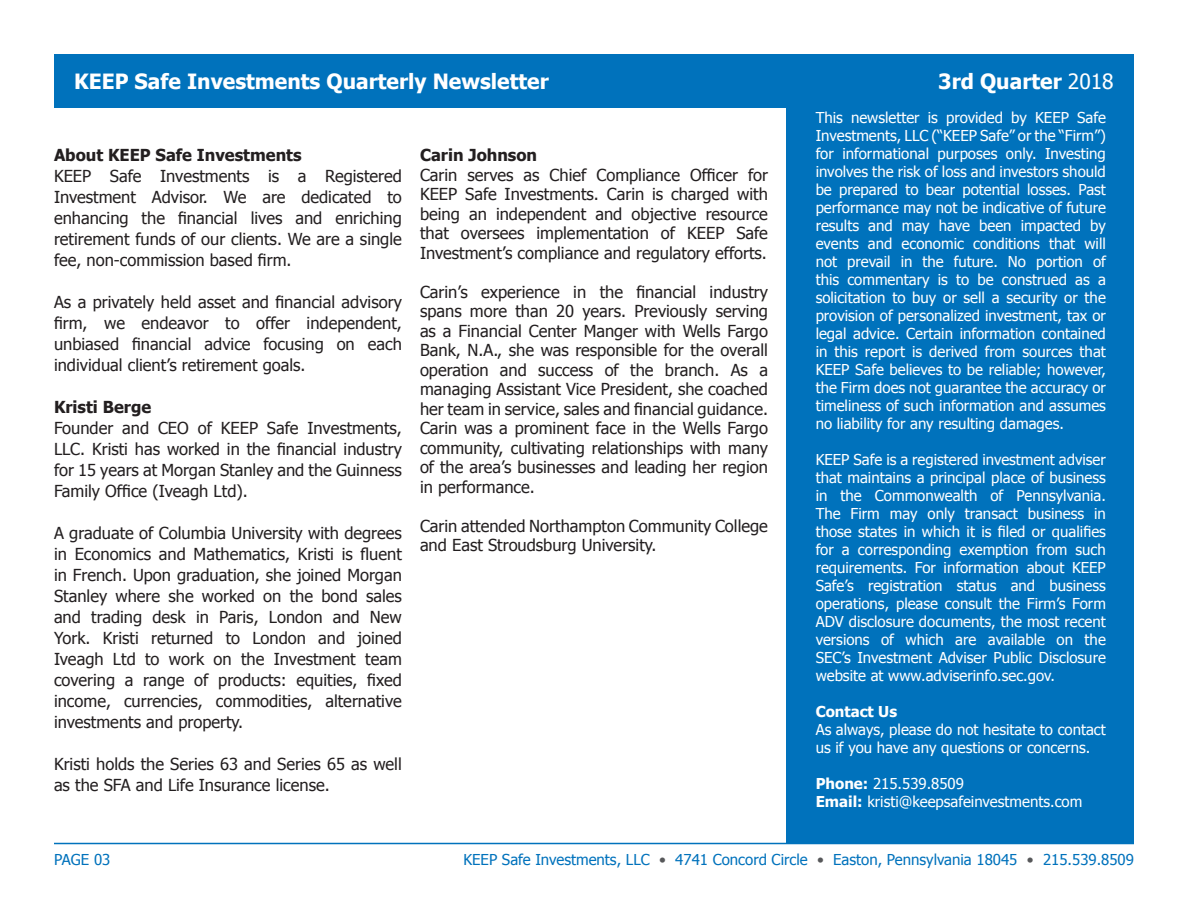
<style>
.page{position:relative;width:1188px;height:918px;background:#fff}
.page>*{position:absolute;margin:0;border:0;box-sizing:border-box;transform-origin:0 0}
.t1{font:700 21px "Tahoma";color:#fff}
.t2{font:16.5px/21px "Tahoma";color:#231f20;text-align:justify}
.t3{font:700 16.5px "Tahoma";color:#231f20}
.t4{font:15px/18px "Tahoma";color:#fff;text-align:justify}
.t5{font:15px "Tahoma";color:#0072bc}
.t6{font:700 15px "Tahoma";color:#fff}
.s1{font-weight:400}
.s2{font-weight:700}
.s3{color:#57585a}
</style>
<div class="page">
<div style="left:786px;top:87px;width:348px;height:756px;background:#0072bc"></div>
<div style="left:54px;top:54px;width:547px;height:54px;background:#0072bc"></div>
<div style="left:587px;top:54px;width:547px;height:54px;background:#0072bc"></div>
<hr style="left:54px;top:843px;width:1080px;height:1px;background:#0072bc">
<p class="t1" style="left:74px;top:67px;width:476px">KEEP Safe Investments Quarterly Newsletter</p>
<p class="t1" style="left:938px;top:67px;width:177px">3rd Quarter <span class="s1">2018</span></p>
<p class="t3" style="left:54px;top:144px;width:249px">About KEEP Safe Investments</p>
<p class="t2" style="left:54px;top:165px;width:349px">KEEP Safe Investments is a Registered Investment Advisor. We are dedicated to enhancing the financial lives and enriching retirement funds of our clients. We are a single fee, non-commission based firm.</p>
<p class="t2" style="left:54px;top:291px;width:349px">As a privately held asset and financial advisory firm, we endeavor to offer independent, unbiased financial advice focusing on each individual client’s retirement goals.</p>
<p class="t3" style="left:54px;top:396px;width:99px">Kristi Berge</p>
<p class="t2" style="left:54px;top:417px;width:349px">Founder and CEO of KEEP Safe Investments, LLC. Kristi has worked in the financial industry for 15 years at Morgan Stanley and the Guinness Family Office (Iveagh Ltd).</p>
<p class="t2" style="left:54px;top:522px;width:349px">A graduate of Columbia University with degrees in Economics and Mathematics, Kristi is fluent in French. Upon graduation, she joined Morgan Stanley where she worked on the bond sales and trading desk in Paris, London and New York. Kristi returned to London and joined Iveagh Ltd to work on the Investment team covering a range of products: equities, fixed income, currencies, commodities, alternative investments and property.</p>
<p class="t2" style="left:54px;top:753px;width:349px">Kristi holds the Series 63 and Series 65 as well as the SFA and Life Insurance license.</p>
<p class="t5" style="left:54px;top:850px;width:58px">PAGE 03</p>
<p class="t3" style="left:420px;top:144px;width:119px">Carin Johnson</p>
<p class="t2" style="left:420px;top:164px;width:350px;line-height:19.5px">Carin serves as Chief Compliance Officer for KEEP Safe Investments. Carin is charged with being an independent and objective resource that oversees implementation of KEEP Safe Investment’s compliance and regulatory efforts.</p>
<p class="t2" style="left:420px;top:281px;width:350px;line-height:19.5px">Carin’s experience in the financial industry spans more than 20 years. Previously serving as a Financial Center Manger with Wells Fargo Bank, N.A., she was responsible for the overall operation and success of the branch. As a managing Assistant Vice President, she coached her team in service, sales and financial guidance.<br>Carin was a prominent face in the Wells Fargo community, cultivating relationships with many of the area’s businesses and leading her region in performance.</p>
<p class="t2" style="left:420px;top:515px;width:350px;line-height:19.5px">Carin attended Northampton Community College and East Stroudsburg University.</p>
<p class="t4" style="left:816px;top:108px;width:292px">This newsletter is provided by KEEP Safe Investments, LLC (“KEEP Safe” or the “Firm”) for informational purposes only. Investing involves the risk of loss and investors should be prepared to bear potential losses. Past performance may not be indicative of future results and may have been impacted by events and economic conditions that will not prevail in the future. No portion of this commentary is to be construed as a solicitation to buy or sell a security or the provision of personalized investment, tax or legal advice. Certain information contained in this report is derived from sources that KEEP Safe believes to be reliable; however, the Firm does not guarantee the accuracy or timeliness of such information and assumes no liability for any resulting damages.</p>
<p class="t4" style="left:816px;top:450px;width:292px">KEEP Safe is a registered investment adviser that maintains a principal place of business in the Commonwealth of Pennsylvania.<br>The Firm may only transact business in those states in which it is filed or qualifies for a corresponding exemption from such requirements. For information about KEEP Safe’s registration status and business operations, please consult the Firm’s Form ADV disclosure documents, the most recent versions of which are available on the SEC’s Investment Adviser Public Disclosure website at www.adviserinfo.sec.gov.</p>
<p class="t6" style="left:816px;top:701px;width:83px">Contact Us</p>
<p class="t4" style="left:816px;top:720px;width:292px">As always, please do not hesitate to contact us if you have any questions or concerns.</p>
<p class="t4" style="left:816px;top:774px;width:268px"><span class="s2">Phone:</span> 215.539.8509<br><span class="s2">Email:</span> kristi@keepsafeinvestments.com</p>
<p class="t5" style="left:463px;top:850px;width:672px">KEEP Safe Investments, LLC <span class="s3">•</span> 4741 Concord Circle <span class="s3">•</span> Easton, Pennsylvania 18045 <span class="s3">•</span> 215.539.8509</p>
</div>
